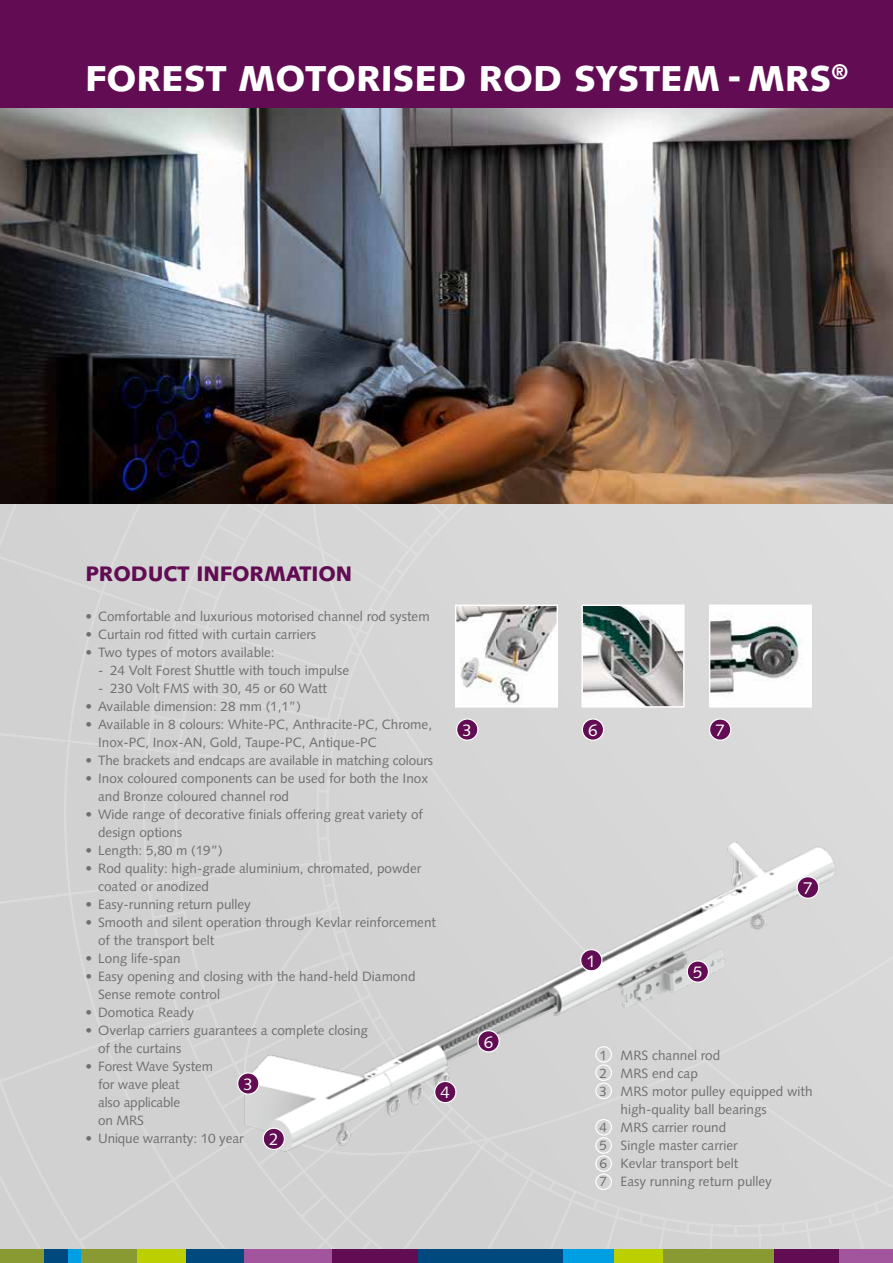
<style>
.page{position:relative;width:893px;height:1263px;background:#fff}
.page>*{position:absolute;margin:0;border:0;box-sizing:border-box;transform-origin:0 0}
.t1{font:900 36px "Syntax";color:#fff}
.t2{font:900 21px "Syntax";color:#610c53}
.t3{font:17.1px "Syntax";color:#fff}
.t4{font:16.8px "Syntax";color:#fff}
.t5{font:13.5px/18px "Syntax";color:#706f6f}
</style>
<div class="page">
<div style="left:0;top:504px;width:893px;height:746px;background:#d4d4d4"></div>
<div style="left:0;top:0;width:893px;height:108px;background:#610c53"></div>
<div style="left:243px;top:1250px;width:90px;height:13px;background:#a2559d"></div>
<div style="left:836px;top:1250px;width:57px;height:13px;background:#a2559d"></div>
<div style="left:0;top:1250px;width:44px;height:13px;background:#899a32"></div>
<div style="left:68px;top:1250px;width:13px;height:13px;background:#009fe3"></div>
<div style="left:562px;top:1250px;width:52px;height:13px;background:#009fe3"></div>
<div style="left:186px;top:1250px;width:58px;height:13px;background:#00497f"></div>
<div style="left:418px;top:1250px;width:144px;height:13px;background:#00497f"></div>
<div style="left:44px;top:1250px;width:24px;height:13px;background:#00497f"></div>
<div style="left:333px;top:1250px;width:85px;height:13px;background:#610c53"></div>
<div style="left:773px;top:1250px;width:66px;height:13px;background:#610c53"></div>
<div style="left:81px;top:1250px;width:56px;height:13px;background:#899a32"></div>
<div style="left:662px;top:1250px;width:112px;height:13px;background:#899a32"></div>
<div style="left:137px;top:1250px;width:49px;height:13px;background:#bccf00"></div>
<div style="left:614px;top:1250px;width:48px;height:13px;background:#bccf00"></div>
<img style="left:0;top:108px;width:893px;height:396px">
<div style="left:595px;top:1155px;width:17px;height:17px;border:1px solid #fff;border-radius:50%"></div>
<div style="left:595px;top:1173px;width:17px;height:17px;border:1px solid #fff;border-radius:50%"></div>
<img style="left:457px;top:606px;width:99px;height:100px">
<div style="left:455px;top:604px;width:103px;height:104px;border:1px solid #fff"></div>
<img style="left:461px;top:658px;width:61px;height:47px">
<div style="left:459px;top:656px;width:65px;height:51px;border:1px solid #fff"></div>
<img style="left:583px;top:606px;width:99px;height:100px">
<div style="left:581px;top:604px;width:103px;height:104px;border:1px solid #fff"></div>
<div style="left:457px;top:719px;width:21px;height:21px;background:#610c53;border-radius:50%"></div>
<div style="left:456px;top:718px;width:22px;height:23px;border:1px solid #fff;border-radius:50%"></div>
<img style="left:711px;top:606px;width:99px;height:100px">
<div style="left:709px;top:604px;width:103px;height:104px;border:1px solid #fff"></div>
<div style="left:582px;top:719px;width:22px;height:21px;background:#610c53;border-radius:50%"></div>
<div style="left:582px;top:718px;width:22px;height:23px;border:1px solid #fff;border-radius:50%"></div>
<div style="left:710px;top:719px;width:21px;height:21px;background:#610c53;border-radius:50%"></div>
<div style="left:709px;top:718px;width:22px;height:23px;border:1px solid #fff;border-radius:50%"></div>
<img style="left:237px;top:819px;width:602px;height:341px">
<div style="left:581px;top:950px;width:21px;height:21px;background:#610c53;border-radius:50%"></div>
<div style="left:580px;top:949px;width:22px;height:22px;border:1px solid #fff;border-radius:50%"></div>
<div style="left:687px;top:961px;width:21px;height:21px;background:#610c53;border-radius:50%"></div>
<div style="left:687px;top:960px;width:22px;height:23px;border:1px solid #fff;border-radius:50%"></div>
<div style="left:478px;top:1031px;width:21px;height:21px;background:#610c53;border-radius:50%"></div>
<div style="left:477px;top:1030px;width:23px;height:22px;border:1px solid #fff;border-radius:50%"></div>
<div style="left:435px;top:1081px;width:21px;height:22px;background:#610c53;border-radius:50%"></div>
<div style="left:434px;top:1081px;width:22px;height:22px;border:1px solid #fff;border-radius:50%"></div>
<div style="left:238px;top:1073px;width:21px;height:21px;background:#610c53;border-radius:50%"></div>
<div style="left:237px;top:1072px;width:22px;height:23px;border:1px solid #fff;border-radius:50%"></div>
<div style="left:263px;top:1128px;width:21px;height:21px;background:#610c53;border-radius:50%"></div>
<div style="left:263px;top:1127px;width:22px;height:23px;border:1px solid #fff;border-radius:50%"></div>
<div style="left:797px;top:877px;width:22px;height:21px;background:#610c53;border-radius:50%"></div>
<div style="left:796px;top:876px;width:23px;height:23px;border:1px solid #fff;border-radius:50%"></div>
<h1 class="t1" style="left:85px;top:57px;width:765px">FOREST MOTORISED ROD SYSTEM -MRS<sup>®</sup></h1>
<h2 class="t2" style="left:85px;top:561px;width:268px">PRODUCT INFORMATION</h2>
<p class="t5" style="left:85px;top:607px;width:346px">• Comfortable and luxurious motorised channel rod system</p>
<p class="t5" style="left:85px;top:625px;width:232px">• Curtain rod fitted with curtain carriers</p>
<p class="t5" style="left:85px;top:643px;width:191px">• Two types of motors available:</p>
<p class="t5" style="left:98px;top:661px;width:253px">- 24 Volt Forest Shuttle with touch impulse</p>
<p class="t5" style="left:98px;top:679px;width:230px">- 230 Volt FMS with 30, 45 or 60 Watt</p>
<p class="t5" style="left:85px;top:697px;width:217px">• Available dimension: 28 mm (1,1”)</p>
<p class="t5" style="left:98px;top:715px;width:335px;text-indent:-13px">• Available in 8 colours: White-PC, Anthracite-PC, Chrome,<br>Inox-PC, Inox-AN, Gold, Taupe-PC, Antique-PC</p>
<p class="t5" style="left:85px;top:751px;width:349px">• The brackets and endcaps are available in matching colours</p>
<p class="t5" style="left:98px;top:769px;width:331px;text-indent:-13px">• Inox coloured components can be used for both the Inox and Bronze coloured channel rod</p>
<p class="t5" style="left:98px;top:805px;width:326px;text-indent:-13px">• Wide range of decorative finials offering great variety of design options</p>
<p class="t5" style="left:85px;top:841px;width:139px">• Length: 5,80 m (19”)</p>
<p class="t5" style="left:98px;top:859px;width:325px;text-indent:-13px">• Rod quality: high-grade aluminium, chromated, powder coated or anodized</p>
<p class="t5" style="left:85px;top:895px;width:167px">• Easy-running return pulley</p>
<p class="t5" style="left:98px;top:913px;width:339px;text-indent:-13px">• Smooth and silent operation through Kevlar reinforcement of the transport belt</p>
<p class="t5" style="left:85px;top:949px;width:97px">• Long life-span</p>
<p class="t5" style="left:98px;top:967px;width:319px;text-indent:-13px">• Easy opening and closing with the hand-held Diamond<br>Sense remote control</p>
<p class="t5" style="left:85px;top:1003px;width:110px">• Domotica Ready</p>
<p class="t5" style="left:98px;top:1021px;width:272px;text-indent:-13px">• Overlap carriers guarantees a complete closing of the curtains</p>
<p class="t5" style="left:98px;top:1057px;width:116px;text-indent:-13px">• Forest Wave System for wave pleat<br>also applicable<br>on MRS</p>
<p class="t5" style="left:85px;top:1129px;width:160px">• Unique warranty: 10 year</p>
<p class="t4" style="left:244px;top:1074px;width:11px">3</p>
<p class="t4" style="left:441px;top:1082px;width:11px">4</p>
<p class="t4" style="left:269px;top:1129px;width:11px">2</p>
<p class="t4" style="left:463px;top:720px;width:11px">3</p>
<p class="t4" style="left:588px;top:720px;width:11px">6</p>
<p class="t4" style="left:715px;top:720px;width:11px">7</p>
<p class="t4" style="left:587px;top:951px;width:11px">1</p>
<p class="t4" style="left:693px;top:962px;width:11px">5</p>
<p class="t3" style="left:803px;top:878px;width:11px">7</p>
<p class="t4" style="left:484px;top:1032px;width:11px">6</p>
<p class="t5" style="left:600px;top:1046px;width:122px">1 MRS channel rod</p>
<p class="t5" style="left:600px;top:1064px;width:100px">2 MRS end cap</p>
<p class="t5" style="left:600px;top:1082px;width:215px">3 MRS motor pulley equipped with</p>
<p class="t5" style="left:621px;top:1100px;width:148px">high-quality ball bearings</p>
<p class="t5" style="left:600px;top:1118px;width:128px">4 MRS carrier round</p>
<p class="t5" style="left:600px;top:1136px;width:139px">5 Single master carrier</p>
<p class="t5" style="left:600px;top:1154px;width:140px">6 Kevlar transport belt</p>
<p class="t5" style="left:600px;top:1172px;width:174px">7 Easy running return pulley</p>
</div>
